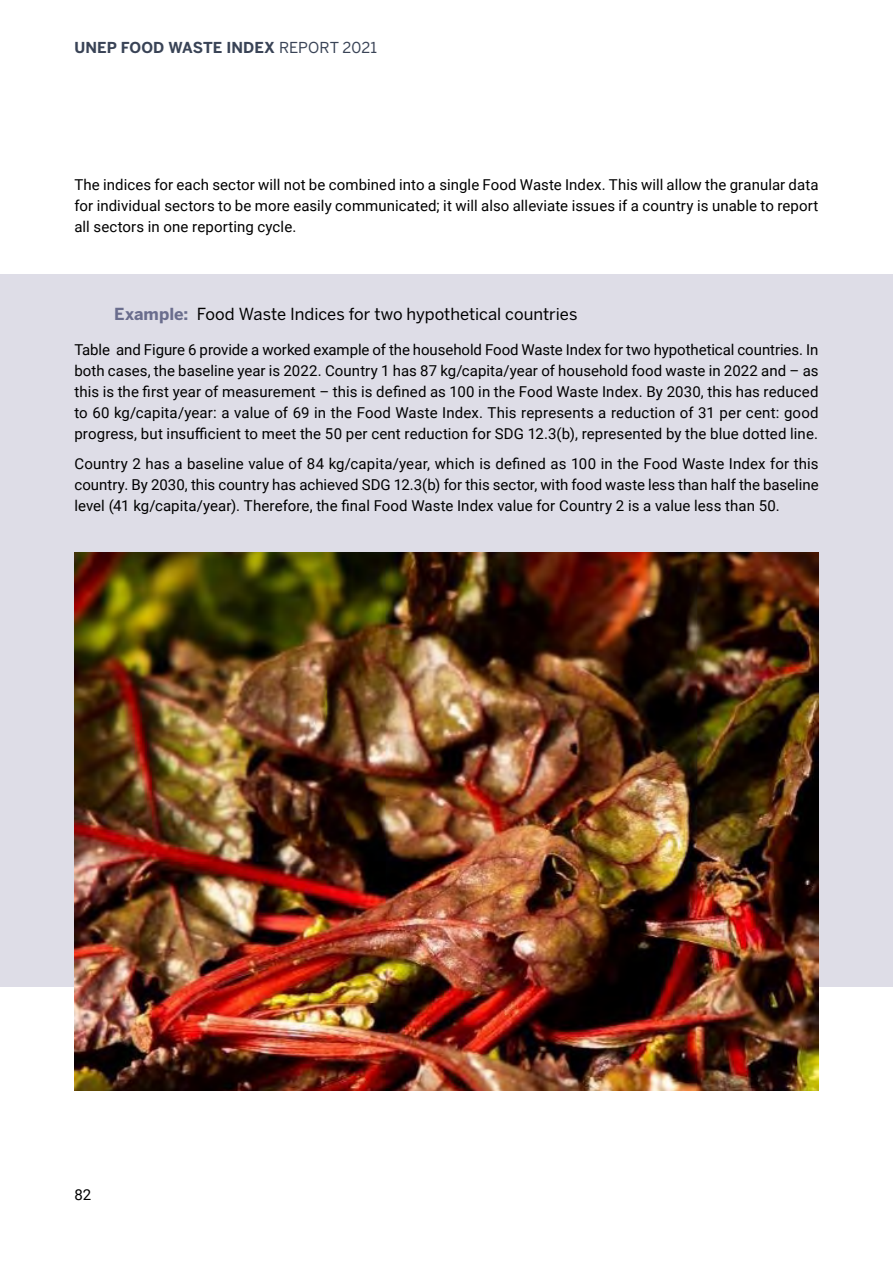
<style>
.page{position:relative;width:893px;height:1263px;background:#fff}
.page>*{position:absolute;margin:0;border:0;box-sizing:border-box;transform-origin:0 0}
.t1{font:16.5px "Benton Sans";color:#000}
.t2{font:15px/21px "Roboto";letter-spacing:.005em;color:#000;text-align:justify}
.t3{font:700 15px "Benton Sans";letter-spacing:.005em;color:#394356}
.s1{font-weight:400}
.s2{font-weight:700;color:#6a6d8d}
</style>
<div class="page">
<div style="left:0;top:274px;width:893px;height:712px;background:#dedde7"></div>
<img style="left:74px;top:553px;width:745px;height:538px">
<p class="t3" style="left:74px;top:39px;width:304px">UNEP FOOD WASTE INDEX <span class="s1">REPORT 2021</span></p>
<p class="t2" style="left:74px;top:173px;width:746px">The indices for each sector will not be combined into a single Food Waste Index. This will allow the granular data for individual sectors to be more easily communicated; it will also alleviate issues if a country is unable to report all sectors in one reporting cycle.</p>
<p class="t1" style="left:114px;top:305px;width:465px"><span class="s2">Example:</span> Food Waste Indices for two hypothetical countries</p>
<p class="t2" style="left:74px;top:339px;width:746px">Table and Figure 6 provide a worked example of the household Food Waste Index for two hypothetical countries. In both cases, the baseline year is 2022. Country 1 has 87 kg/capita/year of household food waste in 2022 and – as this is the first year of measurement – this is defined as 100 in the Food Waste Index. By 2030, this has reduced to 60 kg/capita/year: a value of 69 in the Food Waste Index. This represents a reduction of 31 per cent: good progress, but insufficient to meet the 50 per cent reduction for SDG 12.3(b), represented by the blue dotted line.</p>
<p class="t2" style="left:74px;top:452px;width:746px">Country 2 has a baseline value of 84 kg/capita/year, which is defined as 100 in the Food Waste Index for this country. By 2030, this country has achieved SDG 12.3(b) for this sector, with food waste less than half the baseline level (41 kg/capita/year). Therefore, the final Food Waste Index value for Country 2 is a value less than 50.</p>
<p class="t2" style="left:74px;top:1183px;width:18px">82</p>
</div>
